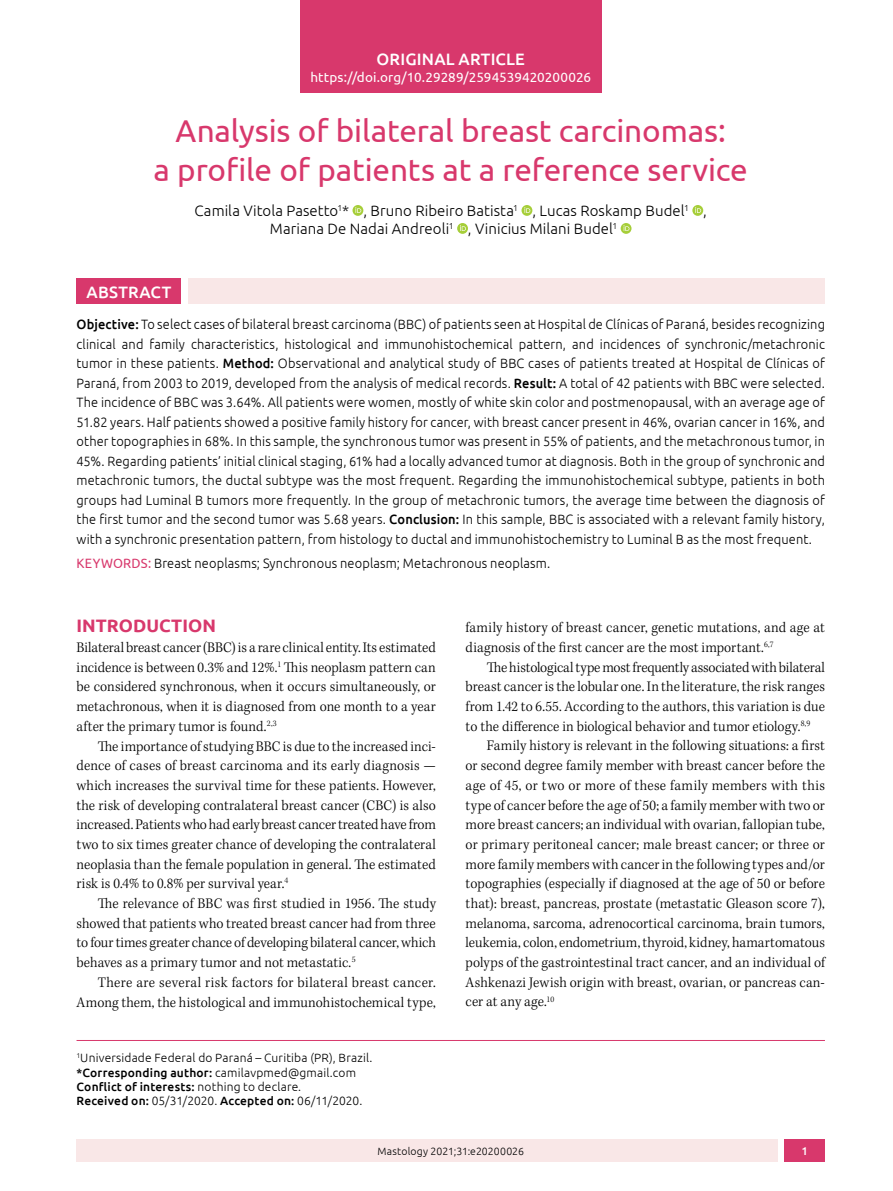
<style>
.page{position:relative;width:893px;height:1191px;background:#fff}
.page>*{position:absolute;margin:0;border:0;box-sizing:border-box;transform-origin:0 0}
.t1{font:31.5px/39px "Ubuntu";letter-spacing:-.005em;color:#d8386c;text-align:center}
.t2{font:700 18px "Ubuntu";letter-spacing:.005em;color:#d8386c}
.t3{font:500 16.5px "Ubuntu";letter-spacing:.01em;color:#fff}
.t4{font:300 15px/19.6px "Kepler Std";letter-spacing:.01em;color:#000;text-align:justify;scale:.95 1}
.t5{font:300 15px/18px "Ubuntu";letter-spacing:.005em;color:#000}
.t6{font:300 15px "Kepler Std";letter-spacing:-.01em;color:#000;scale:.95 1}
.t7{font:300 13.5px/19.5px "Ubuntu";letter-spacing:.01em;color:#000;text-align:justify;scale:.95 1}
.t8{font:13.5px "Ubuntu";color:#fff}
.t9{font:300 12px/14.4px "Ubuntu";letter-spacing:.015em;color:#000}
.t10{font:500 11.25px "Ubuntu";color:#fff}
.t11{font:300 10.5px "Ubuntu";letter-spacing:.01em;color:#000}
.s1{font-weight:500}
.s2{font-weight:400;color:#d8386c}
</style>
<div class="page">
<div style="left:77px;top:1139px;width:701px;height:23px;background:#f9e7e7"></div>
<div style="left:785px;top:1139px;width:40px;height:23px;background:#d8386c"></div>
<svg style="left:352px;top:205px;width:11px;height:11px"></svg>
<svg style="left:355px;top:207px;width:6px;height:6px"></svg>
<svg style="left:521px;top:205px;width:11px;height:11px"></svg>
<svg style="left:524px;top:207px;width:6px;height:6px"></svg>
<div style="left:692px;top:205px;width:11px;height:11px;background:#a6ce39;border-radius:50%"></div>
<svg style="left:695px;top:207px;width:6px;height:6px"></svg>
<div style="left:457px;top:223px;width:11px;height:11px;background:#a6ce39;border-radius:50%"></div>
<svg style="left:460px;top:225px;width:6px;height:6px"></svg>
<svg style="left:621px;top:223px;width:10px;height:11px"></svg>
<svg style="left:624px;top:225px;width:5px;height:6px"></svg>
<hr style="left:77px;top:1040px;width:748px;height:1px;background:#d8386c">
<div style="left:77px;top:278px;width:104px;height:26px;background:#d8386c"></div>
<div style="left:188px;top:278px;width:637px;height:26px;background:#f9e7e7"></div>
<div style="left:300px;top:0;width:302px;height:92px;background:#d8386c"></div>
<p class="t3" style="left:377px;top:49px;width:150px">ORIGINAL ARTICLE</p>
<p class="t8" style="left:310px;top:69px;width:282px">https://doi.org/10.29289/2594539420200026</p>
<h1 class="t1" style="left:154px;top:110px;width:596px">Analysis of bilateral breast carcinomas:<br>a profile of patients at a reference service</h1>
<p class="t5" style="left:270px;top:201px;width:438px;text-indent:-75px">Camila Vitola Pasetto<sup>1</sup>* , Bruno Ribeiro Batista<sup>1</sup> , Lucas Roskamp Budel<sup>1</sup> ,<br>Mariana De Nadai Andreoli<sup>1</sup> , Vinicius Milani Budel<sup>1</sup></p>
<p class="t3" style="left:87px;top:281px;width:86px">ABSTRACT</p>
<p class="t7" style="left:77px;top:314px;width:789px"><span class="s1">Objective:</span> To select cases of bilateral breast carcinoma (BBC) of patients seen at Hospital de Clínicas of Paraná, besides recognizing clinical and family characteristics, histological and immunohistochemical pattern, and incidences of synchronic/metachronic tumor in these patients. <span class="s1">Method:</span> Observational and analytical study of BBC cases of patients treated at Hospital de Clínicas of Paraná, from 2003 to 2019, developed from the analysis of medical records. <span class="s1">Result:</span> A total of 42 patients with BBC were selected.<br>The incidence of BBC was 3.64%. All patients were women, mostly of white skin color and postmenopausal, with an average age of 51.82 years. Half patients showed a positive family history for cancer, with breast cancer present in 46%, ovarian cancer in 16%, and other topographies in 68%. In this sample, the synchronous tumor was present in 55% of patients, and the metachronous tumor, in 45%. Regarding patients’ initial clinical staging, 61% had a locally advanced tumor at diagnosis. Both in the group of synchronic and metachronic tumors, the ductal subtype was the most frequent. Regarding the immunohistochemical subtype, patients in both groups had Luminal B tumors more frequently. In the group of metachronic tumors, the average time between the diagnosis of the first tumor and the second tumor was 5.68 years. <span class="s1">Conclusion:</span> In this sample, BBC is associated with a relevant family history, with a synchronic presentation pattern, from histology to ductal and immunohistochemistry to Luminal B as the most frequent.</p>
<p class="t7" style="left:77px;top:553px;width:500px"><span class="s2">KEYWORDS:</span> Breast neoplasms; Synchronous neoplasm; Metachronous neoplasm.</p>
<p class="t2" style="left:77px;top:615px;width:141px">INTRODUCTION</p>
<p class="t4" style="left:77px;top:638px;width:380px">Bilateral breast cancer (BBC) is a rare clinical entity. Its estimated incidence is between 0.3% and 12%.<sup>1</sup> This neoplasm pattern can be considered synchronous, when it occurs simultaneously, or metachronous, when it is diagnosed from one month to a year after the primary tumor is found.<sup>2,3</sup></p>
<p class="t4" style="left:77px;top:736px;width:380px;text-indent:21px">The importance of studying BBC is due to the increased inci&shy;dence of cases of breast carcinoma and its early diagnosis — which increases the survival time for these patients. However, the risk of developing contralateral breast cancer (CBC) is also increased. Patients who had early breast cancer treated have from two to six times greater chance of developing the contralateral neoplasia than the female population in general. The estimated risk is 0.4% to 0.8% per survival year.<sup>4</sup></p>
<p class="t4" style="left:77px;top:894px;width:380px;text-indent:21px">The relevance of BBC was first studied in 1956. The study showed that patients who treated breast cancer had from three to four times greater chance of developing bilateral cancer, which behaves as a primary tumor and not metastatic.<sup>5</sup></p>
<p class="t4" style="left:77px;top:973px;width:380px;text-align:right">There are several risk factors for bilateral breast cancer.<br>Among them, the histological and immunohistochemical type,</p>
<p class="t9" style="left:77px;top:1050px;width:297px"><sup>1</sup>Universidade Federal do Paraná – Curitiba (PR), Brazil. <span class="s1">*Corresponding author:</span> camilavpmed@gmail.com <span class="s1">Conflict of interests:</span> nothing to declare.<br><span class="s1">Received on:</span> 05/31/2020. <span class="s1">Accepted on:</span> 06/11/2020.</p>
<p class="t4" style="left:466px;top:618px;width:380px">family history of breast cancer, genetic mutations, and age at diagnosis of the first cancer are the most important.<sup>6,7</sup></p>
<p class="t6" style="left:487px;top:658px;width:357px">The histological type most frequently associated with bilateral</p>
<p class="t4" style="left:466px;top:677px;width:380px">breast cancer is the lobular one. In the literature, the risk ranges</p>
<p class="t4" style="left:466px;top:697px;width:380px">from 1.42 to 6.55. According to the authors, this variation is due</p>
<p class="t4" style="left:466px;top:717px;width:364px">to the difference in biological behavior and tumor etiology.<sup>8,9</sup></p>
<p class="t4" style="left:487px;top:736px;width:357px">Family history is relevant in the following situations: a first</p>
<p class="t4" style="left:466px;top:756px;width:380px">or second degree family member with breast cancer before the</p>
<p class="t4" style="left:466px;top:776px;width:380px">age of 45, or two or more of these family members with this</p>
<p class="t4" style="left:466px;top:795px;width:380px">type of cancer before the age of 50; a family member with two or</p>
<p class="t4" style="left:466px;top:815px;width:380px">more breast cancers; an individual with ovarian, fallopian tube,</p>
<p class="t4" style="left:466px;top:835px;width:380px">or primary peritoneal cancer; male breast cancer; or three or</p>
<p class="t4" style="left:466px;top:854px;width:380px">more family members with cancer in the following types and/or</p>
<p class="t4" style="left:466px;top:874px;width:380px">topographies (especially if diagnosed at the age of 50 or before</p>
<p class="t4" style="left:466px;top:894px;width:380px">that): breast, pancreas, prostate (metastatic Gleason score 7),</p>
<p class="t4" style="left:466px;top:913px;width:380px">melanoma, sarcoma, adrenocortical carcinoma, brain tumors,</p>
<p class="t4" style="left:466px;top:933px;width:380px">leukemia, colon, endometrium, thyroid, kidney, hamartomatous</p>
<p class="t4" style="left:466px;top:953px;width:380px">polyps of the gastrointestinal tract cancer, and an individual of</p>
<p class="t4" style="left:466px;top:972px;width:380px">Ashkenazi Jewish origin with breast, ovarian, or pancreas can-</p>
<p class="t4" style="left:466px;top:992px;width:95px">cer at any age.<sup>10</sup></p>
<p class="t11" style="left:378px;top:1144px;width:148px">Mastology 2021;31:e20200026</p>
<p class="t10" style="left:802px;top:1143px;width:8px">1</p>
</div>
